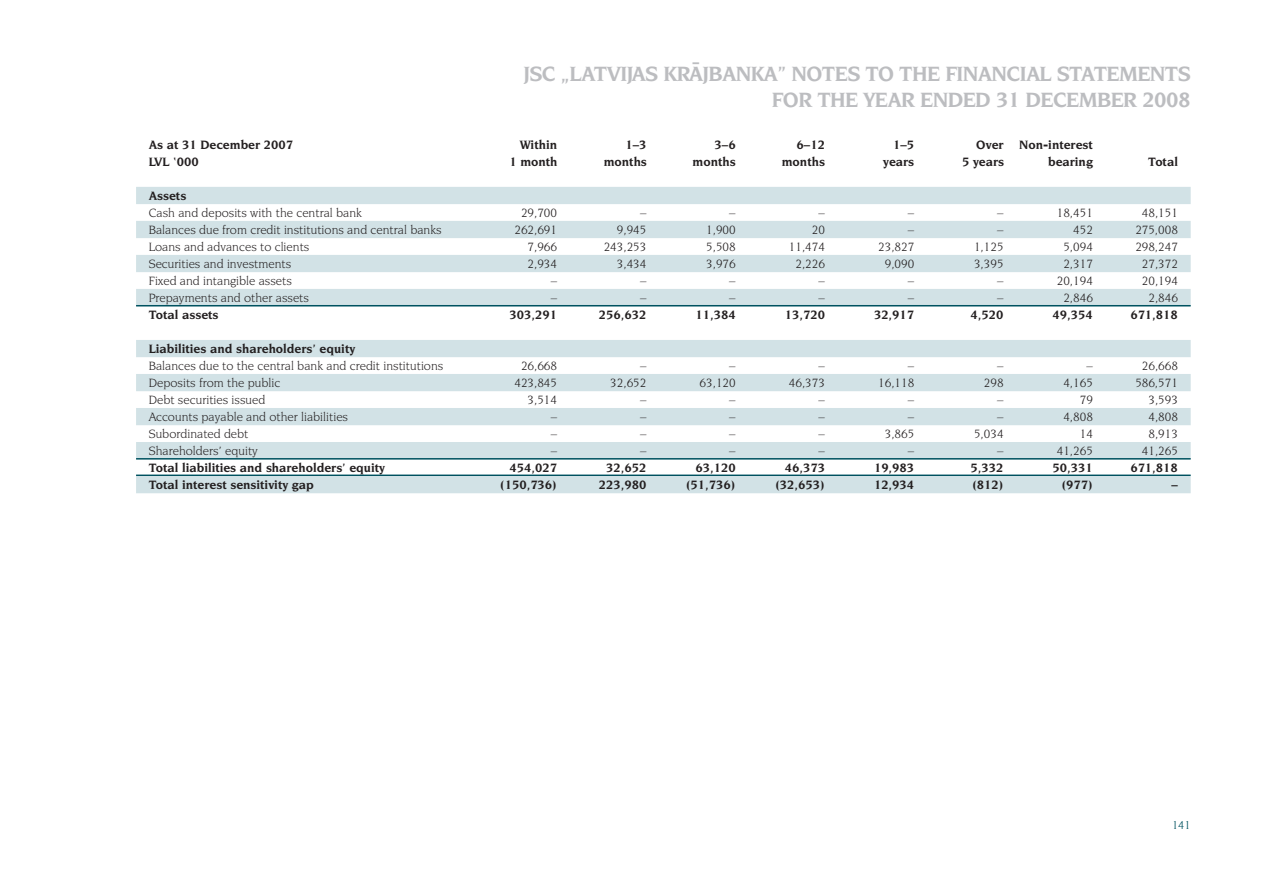
<style>
.page{position:relative;width:1263px;height:893px;background:#fff}
.page>*{position:absolute;margin:0;border:0;box-sizing:border-box;transform-origin:0 0}
.t1{font:700 21.75px/26.1px "Novarese IT Cby TL";letter-spacing:-.025em;color:#bcbdc0;text-align:right}
.t2{font:12.75px "Novarese IT Cby TL";color:#231f20}
.t3{font:12.75px "Novarese IT Cby TL Bold TT";color:#231f20}
.t4{font:12px "Novarese IT Cby TL";color:#005260}
.s1{font-family:"Helvetica Neue LT Pro";font-weight:800}
</style>
<div class="page">
<div style="left:136px;top:187px;width:1055px;height:17px;background:#d2e2e6"></div>
<div style="left:136px;top:221px;width:1055px;height:17px;background:#d2e2e6"></div>
<div style="left:136px;top:255px;width:1055px;height:17px;background:#d2e2e6"></div>
<div style="left:136px;top:289px;width:1055px;height:17px;background:#d2e2e6"></div>
<hr style="left:136px;top:305px;width:1055px;height:1px;background:#005260">
<div style="left:136px;top:340px;width:1055px;height:17px;background:#d2e2e6"></div>
<div style="left:136px;top:374px;width:1055px;height:17px;background:#d2e2e6"></div>
<div style="left:136px;top:408px;width:1055px;height:17px;background:#d2e2e6"></div>
<div style="left:136px;top:442px;width:1055px;height:17px;background:#d2e2e6"></div>
<hr style="left:136px;top:458px;width:1055px;height:2px;background:#005260">
<hr style="left:136px;top:475px;width:1055px;height:1px;background:#005260">
<div style="left:136px;top:476px;width:1055px;height:17px;background:#d2e2e6"></div>
<h1 class="t1" style="left:523px;top:60px;width:669px">JSC „LATVIJAS KRĀJBANKA” NOTES TO THE FINANCIAL STATEMENTS<br>FOR THE YEAR ENDED 31 DECEMBER 2008</h1>
<p class="t3" style="left:149px;top:137px;width:146px">As at 31 December 2007</p>
<p class="t3" style="left:520px;top:137px;width:39px">Within</p>
<p class="t3" style="left:625px;top:137px;width:23px">1–3</p>
<p class="t3" style="left:715px;top:137px;width:23px">3–6</p>
<p class="t3" style="left:797px;top:137px;width:30px">6–12</p>
<p class="t3" style="left:893px;top:137px;width:23px">1–5</p>
<p class="t3" style="left:976px;top:137px;width:118px">Over Non<span class="s1">-</span>interest</p>
<p class="t3" style="left:149px;top:154px;width:51px">LVL ‘000</p>
<p class="t3" style="left:509px;top:154px;width:50px">1 month</p>
<p class="t3" style="left:604px;top:154px;width:45px">months</p>
<p class="t3" style="left:692px;top:154px;width:45px">months</p>
<p class="t3" style="left:782px;top:154px;width:45px">months</p>
<p class="t3" style="left:883px;top:154px;width:33px">years</p>
<p class="t3" style="left:962px;top:154px;width:44px">5 years</p>
<p class="t3" style="left:1048px;top:154px;width:46px">bearing</p>
<p class="t3" style="left:1148px;top:154px;width:31px">Total</p>
<p class="t3" style="left:149px;top:188px;width:39px">Assets</p>
<p class="t2" style="left:149px;top:205px;width:215px">Cash and deposits with the central bank</p>
<p class="t2" style="left:521px;top:205px;width:38px">29,700</p>
<p class="t2" style="left:640px;top:205px;width:8px">–</p>
<p class="t2" style="left:729px;top:205px;width:8px">–</p>
<p class="t2" style="left:819px;top:205px;width:8px">–</p>
<p class="t2" style="left:908px;top:205px;width:8px">–</p>
<p class="t2" style="left:997px;top:205px;width:8px">–</p>
<p class="t2" style="left:1057px;top:205px;width:38px">18,451</p>
<p class="t2" style="left:1142px;top:205px;width:38px">48,151</p>
<p class="t2" style="left:149px;top:222px;width:294px">Balances due from credit institutions and central banks</p>
<p class="t2" style="left:514px;top:222px;width:44px">262,691</p>
<p class="t2" style="left:617px;top:222px;width:31px">9,945</p>
<p class="t2" style="left:706px;top:222px;width:31px">1,900</p>
<p class="t2" style="left:812px;top:222px;width:15px">20</p>
<p class="t2" style="left:908px;top:222px;width:8px">–</p>
<p class="t2" style="left:997px;top:222px;width:8px">–</p>
<p class="t2" style="left:1073px;top:222px;width:21px">452</p>
<p class="t2" style="left:1135px;top:222px;width:44px">275,008</p>
<p class="t2" style="left:149px;top:239px;width:162px">Loans and advances to clients</p>
<p class="t2" style="left:528px;top:239px;width:31px">7,966</p>
<p class="t2" style="left:604px;top:239px;width:44px">243,253</p>
<p class="t2" style="left:706px;top:239px;width:31px">5,508</p>
<p class="t2" style="left:789px;top:239px;width:38px">11,474</p>
<p class="t2" style="left:878px;top:239px;width:38px">23,827</p>
<p class="t2" style="left:974px;top:239px;width:31px">1,125</p>
<p class="t2" style="left:1063px;top:239px;width:31px">5,094</p>
<p class="t2" style="left:1135px;top:239px;width:44px">298,247</p>
<p class="t2" style="left:149px;top:256px;width:144px">Securities and investments</p>
<p class="t2" style="left:528px;top:256px;width:31px">2,934</p>
<p class="t2" style="left:617px;top:256px;width:31px">3,434</p>
<p class="t2" style="left:706px;top:256px;width:31px">3,976</p>
<p class="t2" style="left:795px;top:256px;width:31px">2,226</p>
<p class="t2" style="left:885px;top:256px;width:31px">9,090</p>
<p class="t2" style="left:974px;top:256px;width:31px">3,395</p>
<p class="t2" style="left:1063px;top:256px;width:31px">2,317</p>
<p class="t2" style="left:1142px;top:256px;width:38px">27,372</p>
<p class="t2" style="left:149px;top:273px;width:145px">Fixed and intangible assets</p>
<p class="t2" style="left:551px;top:273px;width:8px">–</p>
<p class="t2" style="left:640px;top:273px;width:8px">–</p>
<p class="t2" style="left:729px;top:273px;width:8px">–</p>
<p class="t2" style="left:819px;top:273px;width:8px">–</p>
<p class="t2" style="left:908px;top:273px;width:8px">–</p>
<p class="t2" style="left:997px;top:273px;width:8px">–</p>
<p class="t2" style="left:1057px;top:273px;width:38px">20,194</p>
<p class="t2" style="left:1142px;top:273px;width:38px">20,194</p>
<p class="t2" style="left:149px;top:290px;width:162px">Prepayments and other assets</p>
<p class="t2" style="left:551px;top:290px;width:8px">–</p>
<p class="t2" style="left:640px;top:290px;width:8px">–</p>
<p class="t2" style="left:729px;top:290px;width:8px">–</p>
<p class="t2" style="left:819px;top:290px;width:8px">–</p>
<p class="t2" style="left:908px;top:290px;width:8px">–</p>
<p class="t2" style="left:997px;top:290px;width:8px">–</p>
<p class="t2" style="left:1063px;top:290px;width:31px">2,846</p>
<p class="t2" style="left:1148px;top:290px;width:31px">2,846</p>
<p class="t3" style="left:149px;top:307px;width:71px">Total assets</p>
<p class="t3" style="left:509px;top:307px;width:49px">303,291</p>
<p class="t3" style="left:599px;top:307px;width:49px">256,632</p>
<p class="t3" style="left:695px;top:307px;width:42px">11,384</p>
<p class="t3" style="left:785px;top:307px;width:42px">13,720</p>
<p class="t3" style="left:874px;top:307px;width:42px">32,917</p>
<p class="t3" style="left:971px;top:307px;width:34px">4,520</p>
<p class="t3" style="left:1052px;top:307px;width:42px">49,354</p>
<p class="t3" style="left:1130px;top:307px;width:49px">671,818</p>
<p class="t3" style="left:149px;top:341px;width:208px">Liabilities and shareholders’ equity</p>
<p class="t2" style="left:149px;top:358px;width:296px">Balances due to the central bank and credit institutions</p>
<p class="t2" style="left:521px;top:358px;width:38px">26,668</p>
<p class="t2" style="left:640px;top:358px;width:8px">–</p>
<p class="t2" style="left:729px;top:358px;width:8px">–</p>
<p class="t2" style="left:819px;top:358px;width:8px">–</p>
<p class="t2" style="left:908px;top:358px;width:8px">–</p>
<p class="t2" style="left:997px;top:358px;width:8px">–</p>
<p class="t2" style="left:1086px;top:358px;width:8px">–</p>
<p class="t2" style="left:1142px;top:358px;width:38px">26,668</p>
<p class="t2" style="left:149px;top:375px;width:133px">Deposits from the public</p>
<p class="t2" style="left:514px;top:375px;width:44px">423,845</p>
<p class="t2" style="left:610px;top:375px;width:38px">32,652</p>
<p class="t2" style="left:700px;top:375px;width:38px">63,120</p>
<p class="t2" style="left:789px;top:375px;width:38px">46,373</p>
<p class="t2" style="left:878px;top:375px;width:38px">16,118</p>
<p class="t2" style="left:984px;top:375px;width:21px">298</p>
<p class="t2" style="left:1063px;top:375px;width:31px">4,165</p>
<p class="t2" style="left:1135px;top:375px;width:44px">586,571</p>
<p class="t2" style="left:149px;top:392px;width:118px">Debt securities issued</p>
<p class="t2" style="left:528px;top:392px;width:31px">3,514</p>
<p class="t2" style="left:640px;top:392px;width:8px">–</p>
<p class="t2" style="left:729px;top:392px;width:8px">–</p>
<p class="t2" style="left:819px;top:392px;width:8px">–</p>
<p class="t2" style="left:908px;top:392px;width:8px">–</p>
<p class="t2" style="left:997px;top:392px;width:8px">–</p>
<p class="t2" style="left:1080px;top:392px;width:15px">79</p>
<p class="t2" style="left:1148px;top:392px;width:31px">3,593</p>
<p class="t2" style="left:149px;top:409px;width:201px">Accounts payable and other liabilities</p>
<p class="t2" style="left:551px;top:409px;width:8px">–</p>
<p class="t2" style="left:640px;top:409px;width:8px">–</p>
<p class="t2" style="left:729px;top:409px;width:8px">–</p>
<p class="t2" style="left:819px;top:409px;width:8px">–</p>
<p class="t2" style="left:908px;top:409px;width:8px">–</p>
<p class="t2" style="left:997px;top:409px;width:8px">–</p>
<p class="t2" style="left:1063px;top:409px;width:31px">4,808</p>
<p class="t2" style="left:1148px;top:409px;width:31px">4,808</p>
<p class="t2" style="left:149px;top:426px;width:101px">Subordinated debt</p>
<p class="t2" style="left:551px;top:426px;width:8px">–</p>
<p class="t2" style="left:640px;top:426px;width:8px">–</p>
<p class="t2" style="left:729px;top:426px;width:8px">–</p>
<p class="t2" style="left:819px;top:426px;width:8px">–</p>
<p class="t2" style="left:885px;top:426px;width:31px">3,865</p>
<p class="t2" style="left:974px;top:426px;width:31px">5,034</p>
<p class="t2" style="left:1080px;top:426px;width:15px">14</p>
<p class="t2" style="left:1148px;top:426px;width:31px">8,913</p>
<p class="t2" style="left:149px;top:443px;width:111px">Shareholders’ equity</p>
<p class="t2" style="left:551px;top:443px;width:8px">–</p>
<p class="t2" style="left:640px;top:443px;width:8px">–</p>
<p class="t2" style="left:729px;top:443px;width:8px">–</p>
<p class="t2" style="left:819px;top:443px;width:8px">–</p>
<p class="t2" style="left:908px;top:443px;width:8px">–</p>
<p class="t2" style="left:997px;top:443px;width:8px">–</p>
<p class="t2" style="left:1057px;top:443px;width:38px">41,265</p>
<p class="t2" style="left:1142px;top:443px;width:38px">41,265</p>
<p class="t3" style="left:149px;top:460px;width:238px">Total liabilities and shareholders’ equity</p>
<p class="t3" style="left:509px;top:460px;width:49px">454,027</p>
<p class="t3" style="left:606px;top:460px;width:42px">32,652</p>
<p class="t3" style="left:695px;top:460px;width:42px">63,120</p>
<p class="t3" style="left:785px;top:460px;width:42px">46,373</p>
<p class="t3" style="left:874px;top:460px;width:42px">19,983</p>
<p class="t3" style="left:971px;top:460px;width:34px">5,332</p>
<p class="t3" style="left:1052px;top:460px;width:42px">50,331</p>
<p class="t3" style="left:1130px;top:460px;width:49px">671,818</p>
<p class="t3" style="left:149px;top:477px;width:166px">Total interest sensitivity gap</p>
<p class="t3" style="left:500px;top:477px;width:59px">(150,736)</p>
<p class="t3" style="left:599px;top:477px;width:49px">223,980</p>
<p class="t3" style="left:686px;top:477px;width:51px">(51,736)</p>
<p class="t3" style="left:775px;top:477px;width:51px">(32,653)</p>
<p class="t3" style="left:874px;top:477px;width:42px">12,934</p>
<p class="t3" style="left:972px;top:477px;width:33px">(812)</p>
<p class="t3" style="left:1061px;top:477px;width:33px">(977)</p>
<p class="t3" style="left:1171px;top:477px;width:8px">–</p>
<p class="t4" style="left:1172px;top:818px;width:20px">141</p>
</div>
